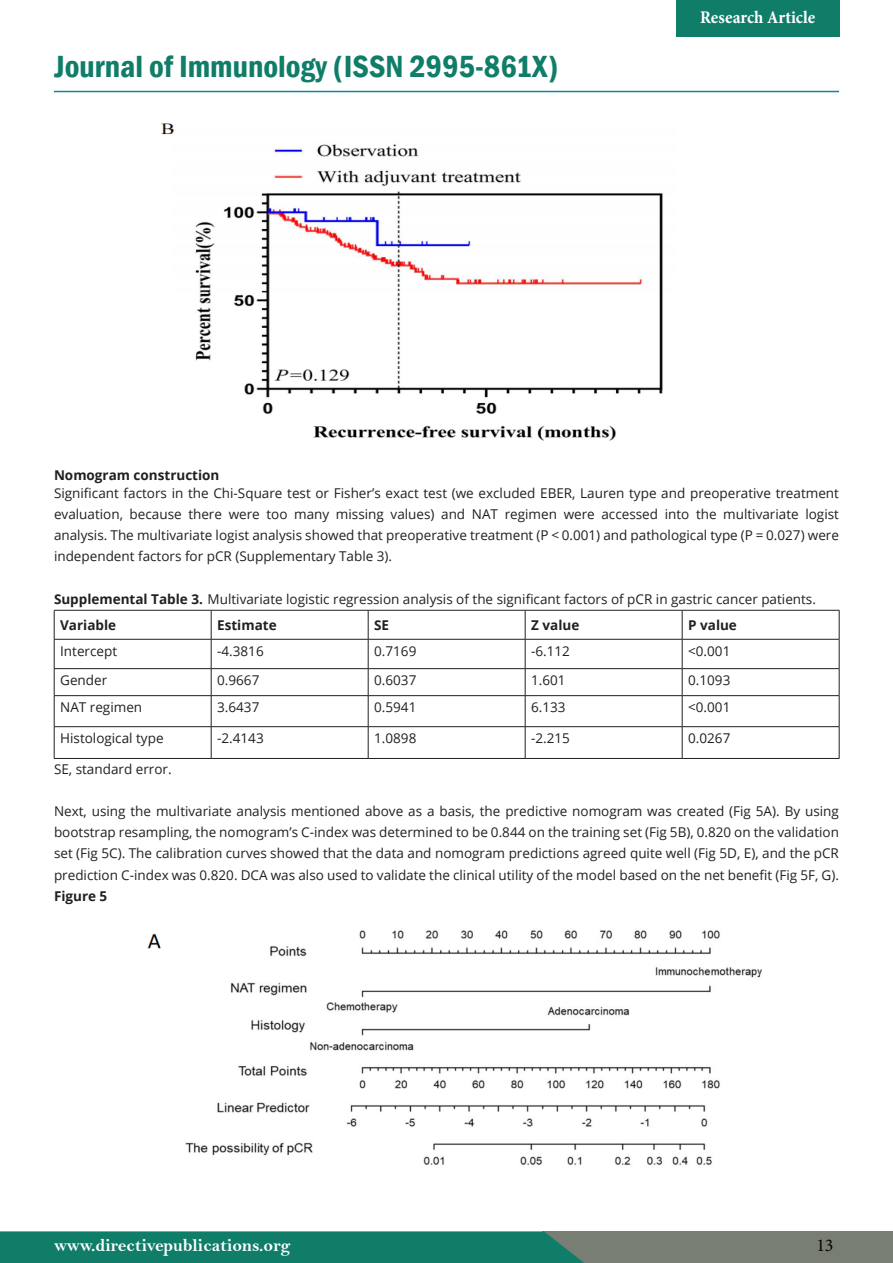
<style>
.page{position:relative;width:893px;height:1263px;background:#fff}
.page>*{position:absolute;margin:0;border:0;box-sizing:border-box;transform-origin:0 0}
.t1{font:600 condensed 31.5px "Franklin Gothic";color:#107d69}
.t2{font:18px "Bell MT Bold";color:#fff}
.t3{font:700 condensed 18px "Minion Pro";color:#fff}
.t4{font:18px "Minion Pro";color:#040503}
.t5{font:13.5px/21px "Open Sans";color:#231f20;text-align:justify}
.t6{font:700 13.5px "Open Sans";color:#231f20}
.s1{font-weight:700}
</style>
<div class="page">
<hr style="left:54px;top:91px;width:785px;height:1px;background:#10879d">
<div style="left:676px;top:0;width:163px;height:37px;background:#107d69"></div>
<div style="left:542px;top:1231px;width:351px;height:32px;background:#787e73"></div>
<div style="left:0;top:1231px;width:584px;height:32px;background:#107d69"></div>
<img style="left:161px;top:123px;width:502px;height:318px">
<hr style="left:54px;top:727px;width:1px;height:31px;background:#231f20">
<hr style="left:54px;top:758px;width:157px;height:1px;background:#231f20">
<svg style="left:211px;top:611px;width:1px;height:84px"></svg>
<hr style="left:211px;top:696px;width:1px;height:30px;background:#231f20">
<hr style="left:211px;top:727px;width:1px;height:31px;background:#231f20">
<hr style="left:211px;top:758px;width:157px;height:1px;background:#231f20">
<svg style="left:368px;top:611px;width:1px;height:84px"></svg>
<hr style="left:368px;top:696px;width:1px;height:30px;background:#231f20">
<hr style="left:368px;top:727px;width:1px;height:31px;background:#231f20">
<hr style="left:368px;top:758px;width:157px;height:1px;background:#231f20">
<svg style="left:525px;top:611px;width:1px;height:84px"></svg>
<hr style="left:525px;top:696px;width:1px;height:30px;background:#231f20">
<hr style="left:525px;top:727px;width:1px;height:31px;background:#231f20">
<hr style="left:525px;top:758px;width:157px;height:1px;background:#231f20">
<svg style="left:682px;top:611px;width:1px;height:84px"></svg>
<hr style="left:682px;top:696px;width:1px;height:30px;background:#231f20">
<hr style="left:682px;top:727px;width:1px;height:31px;background:#231f20">
<hr style="left:839px;top:727px;width:1px;height:31px;background:#231f20">
<hr style="left:682px;top:758px;width:157px;height:1px;background:#231f20">
<hr style="left:54px;top:610px;width:157px;height:1px;background:#231f20">
<hr style="left:211px;top:610px;width:157px;height:1px;background:#231f20">
<hr style="left:368px;top:610px;width:157px;height:1px;background:#231f20">
<hr style="left:525px;top:610px;width:157px;height:1px;background:#231f20">
<hr style="left:682px;top:610px;width:157px;height:1px;background:#231f20">
<hr style="left:54px;top:639px;width:157px;height:1px;background:#231f20">
<hr style="left:211px;top:639px;width:157px;height:1px;background:#231f20">
<hr style="left:368px;top:639px;width:157px;height:1px;background:#231f20">
<hr style="left:525px;top:639px;width:157px;height:1px;background:#231f20">
<hr style="left:682px;top:639px;width:157px;height:1px;background:#231f20">
<hr style="left:54px;top:668px;width:157px;height:1px;background:#231f20">
<svg style="left:54px;top:610px;width:1px;height:85px"></svg>
<hr style="left:211px;top:668px;width:157px;height:1px;background:#231f20">
<hr style="left:368px;top:668px;width:157px;height:1px;background:#231f20">
<hr style="left:525px;top:668px;width:157px;height:1px;background:#231f20">
<hr style="left:682px;top:668px;width:157px;height:1px;background:#231f20">
<svg style="left:839px;top:610px;width:1px;height:85px"></svg>
<hr style="left:54px;top:695px;width:157px;height:1px;background:#231f20">
<hr style="left:54px;top:696px;width:1px;height:30px;background:#231f20">
<hr style="left:211px;top:695px;width:157px;height:1px;background:#231f20">
<hr style="left:368px;top:695px;width:157px;height:1px;background:#231f20">
<hr style="left:525px;top:695px;width:157px;height:1px;background:#231f20">
<hr style="left:682px;top:695px;width:157px;height:1px;background:#231f20">
<hr style="left:839px;top:696px;width:1px;height:30px;background:#231f20">
<hr style="left:54px;top:726px;width:157px;height:1px;background:#231f20">
<hr style="left:211px;top:726px;width:157px;height:1px;background:#231f20">
<hr style="left:368px;top:726px;width:157px;height:1px;background:#231f20">
<hr style="left:525px;top:726px;width:157px;height:1px;background:#231f20">
<hr style="left:682px;top:726px;width:157px;height:1px;background:#231f20">
<img style="left:147px;top:930px;width:614px;height:235px">
<p class="t1" style="left:54px;top:45px;width:506px">Journal of Immunology (ISSN 2995-861X)</p>
<p class="t3" style="left:700px;top:5px;width:117px">Research Article</p>
<p class="t6" style="left:54px;top:465px;width:167px">Nomogram construction</p>
<p class="t5" style="left:54px;top:482px;width:786px">Significant factors in the Chi-Square test or Fisher’s exact test (we excluded EBER, Lauren type and preoperative treatment evaluation, because there were too many missing values) and NAT regimen were accessed into the multivariate logist analysis. The multivariate logist analysis showed that preoperative treatment (P &lt; 0.001) and pathological type (P = 0.027) were independent factors for pCR (Supplementary Table 3).</p>
<p class="t5" style="left:54px;top:588px;width:763px"><span class="s1">Supplemental Table 3.</span> Multivariate logistic regression analysis of the significant factors of pCR in gastric cancer patients.</p>
<p class="t6" style="left:60px;top:615px;width:57px">Variable</p>
<p class="t6" style="left:217px;top:615px;width:61px">Estimate</p>
<p class="t6" style="left:374px;top:615px;width:16px">SE</p>
<p class="t6" style="left:531px;top:615px;width:50px">Z value</p>
<p class="t6" style="left:688px;top:615px;width:50px">P value</p>
<p class="t5" style="left:60px;top:640px;width:58px">Intercept</p>
<p class="t5" style="left:217px;top:640px;width:48px">-4.3816</p>
<p class="t5" style="left:374px;top:640px;width:44px">0.7169</p>
<p class="t5" style="left:531px;top:640px;width:40px">-6.112</p>
<p class="t5" style="left:688px;top:640px;width:44px">&lt;0.001</p>
<p class="t5" style="left:60px;top:669px;width:49px">Gender</p>
<p class="t5" style="left:217px;top:669px;width:44px">0.9667</p>
<p class="t5" style="left:374px;top:669px;width:44px">0.6037</p>
<p class="t5" style="left:531px;top:669px;width:36px">1.601</p>
<p class="t5" style="left:688px;top:669px;width:44px">0.1093</p>
<p class="t5" style="left:60px;top:696px;width:84px">NAT regimen</p>
<p class="t5" style="left:217px;top:696px;width:44px">3.6437</p>
<p class="t5" style="left:374px;top:696px;width:44px">0.5941</p>
<p class="t5" style="left:531px;top:696px;width:36px">6.133</p>
<p class="t5" style="left:688px;top:696px;width:44px">&lt;0.001</p>
<p class="t5" style="left:60px;top:727px;width:105px">Histological type</p>
<p class="t5" style="left:217px;top:727px;width:48px">-2.4143</p>
<p class="t5" style="left:374px;top:727px;width:44px">1.0898</p>
<p class="t5" style="left:531px;top:727px;width:40px">-2.215</p>
<p class="t5" style="left:688px;top:727px;width:44px">0.0267</p>
<p class="t5" style="left:54px;top:758px;width:119px">SE, standard error.</p>
<p class="t5" style="left:54px;top:800px;width:786px">Next, using the multivariate analysis mentioned above as a basis, the predictive nomogram was created (Fig 5A). By using bootstrap resampling, the nomogram’s C-index was determined to be 0.844 on the training set (Fig 5B), 0.820 on the validation set (Fig 5C). The calibration curves showed that the data and nomogram predictions agreed quite well (Fig 5D, E), and the pCR prediction C-index was 0.820. DCA was also used to validate the clinical utility of the model based on the net benefit (Fig 5F, G).</p>
<p class="t6" style="left:54px;top:886px;width:55px">Figure 5</p>
<p class="t2" style="left:54px;top:1234px;width:238px">www.directivepublications.org</p>
<p class="t4" style="left:816px;top:1233px;width:19px">13</p>
</div>
